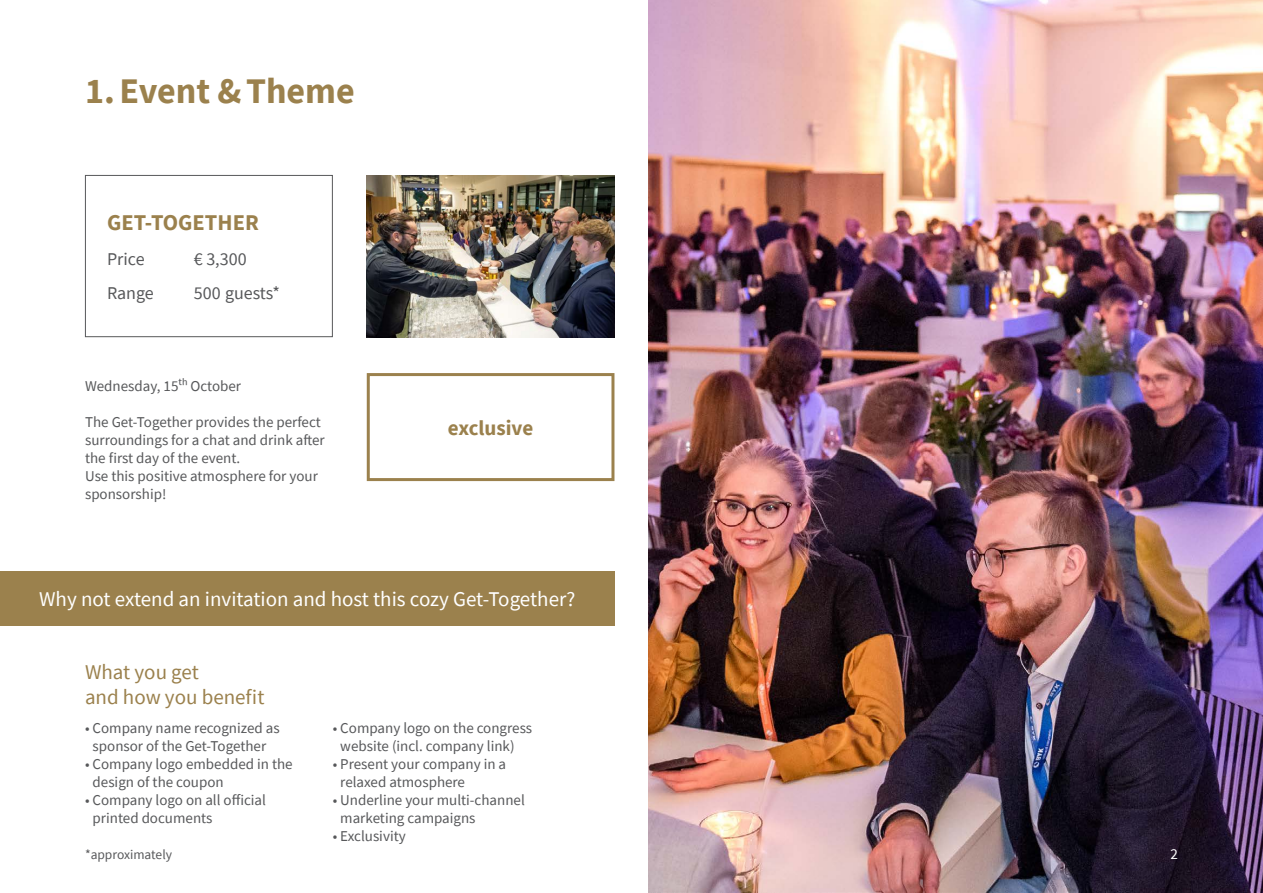
<style>
.page{position:relative;width:1263px;height:893px;background:#fff}
.page>*{position:absolute;margin:0;border:0;box-sizing:border-box;transform-origin:0 0}
.t1{font:700 36px "Source Sans Pro";color:#9b814d}
.t2{font:700 22.5px "Source Sans Pro";color:#9b814d}
.t3{font:21px "Source Sans Pro";color:#fff}
.t4{font:21px/25.2px "Source Sans Pro";color:#9b814d}
.t5{font:700 21px "Source Sans Pro";color:#9b814d}
.t6{font:18px "Source Sans Pro";color:#57585a}
.t7{font:15px/18px "Source Sans Pro";color:#57585a}
.t8{font:15px "Source Sans Pro";color:#fff}
.t9{font:13.5px "Source Sans Pro";color:#57585a}
</style>
<div class="page">
<div style="left:85px;top:175px;width:248px;height:162px;border:1px solid #57585a"></div>
<img style="left:367px;top:176px;width:247px;height:162px">
<div style="left:367px;top:373px;width:247px;height:108px;border:3px solid #9b814d"></div>
<div style="left:0;top:571px;width:614px;height:54px;background:#9b814d"></div>
<img style="left:648px;top:0;width:615px;height:893px">
<h1 class="t1" style="left:85px;top:77px;width:271px">1. Event &amp; Theme</h1>
<h2 class="t2" style="left:107px;top:214px;width:153px">GET-TOGETHER</h2>
<p class="t6" style="left:107px;top:252px;width:39px">Price</p>
<p class="t6" style="left:194px;top:252px;width:54px">€ 3,300</p>
<p class="t6" style="left:107px;top:286px;width:48px">Range</p>
<p class="t6" style="left:194px;top:286px;width:88px">500 guests*</p>
<p class="t7" style="left:85px;top:377px;width:158px">Wednesday, 15th October</p>
<p class="t7" style="left:85px;top:413px;width:241px">The Get-Together provides the perfect surroundings for a chat and drink after the first day of the event.<br>Use this positive atmosphere for your sponsorship!</p>
<h3 class="t5" style="left:448px;top:420px;width:87px">exclusive</h3>
<h3 class="t3" style="left:39px;top:586px;width:538px">Why not extend an invitation and host this cozy Get-Together?</h3>
<h3 class="t4" style="left:85px;top:659px;width:181px">What you get<br>and how you benefit</h3>
<p class="t7" style="left:85px;top:719px;width:196px;text-align:center">• Company name recognized as sponsor of the Get-Together</p>
<p class="t7" style="left:93px;top:755px;width:202px;text-indent:-8px">• Company logo embedded in the design of the coupon</p>
<p class="t7" style="left:93px;top:791px;width:175px;text-indent:-8px">• Company logo on all official printed documents</p>
<p class="t7" style="left:340px;top:719px;width:193px;text-indent:-8px">• Company logo on the congress website (incl. company link)</p>
<p class="t7" style="left:340px;top:755px;width:167px;text-indent:-8px">• Present your company in a relaxed atmosphere</p>
<p class="t7" style="left:340px;top:791px;width:186px;text-indent:-8px">• Underline your multi-channel marketing campaigns</p>
<p class="t7" style="left:333px;top:827px;width:75px">• Exclusivity</p>
<p class="t9" style="left:85px;top:846px;width:89px">*approximately</p>
<p class="t8" style="left:1170px;top:848px;width:9px">2</p>
</div>
